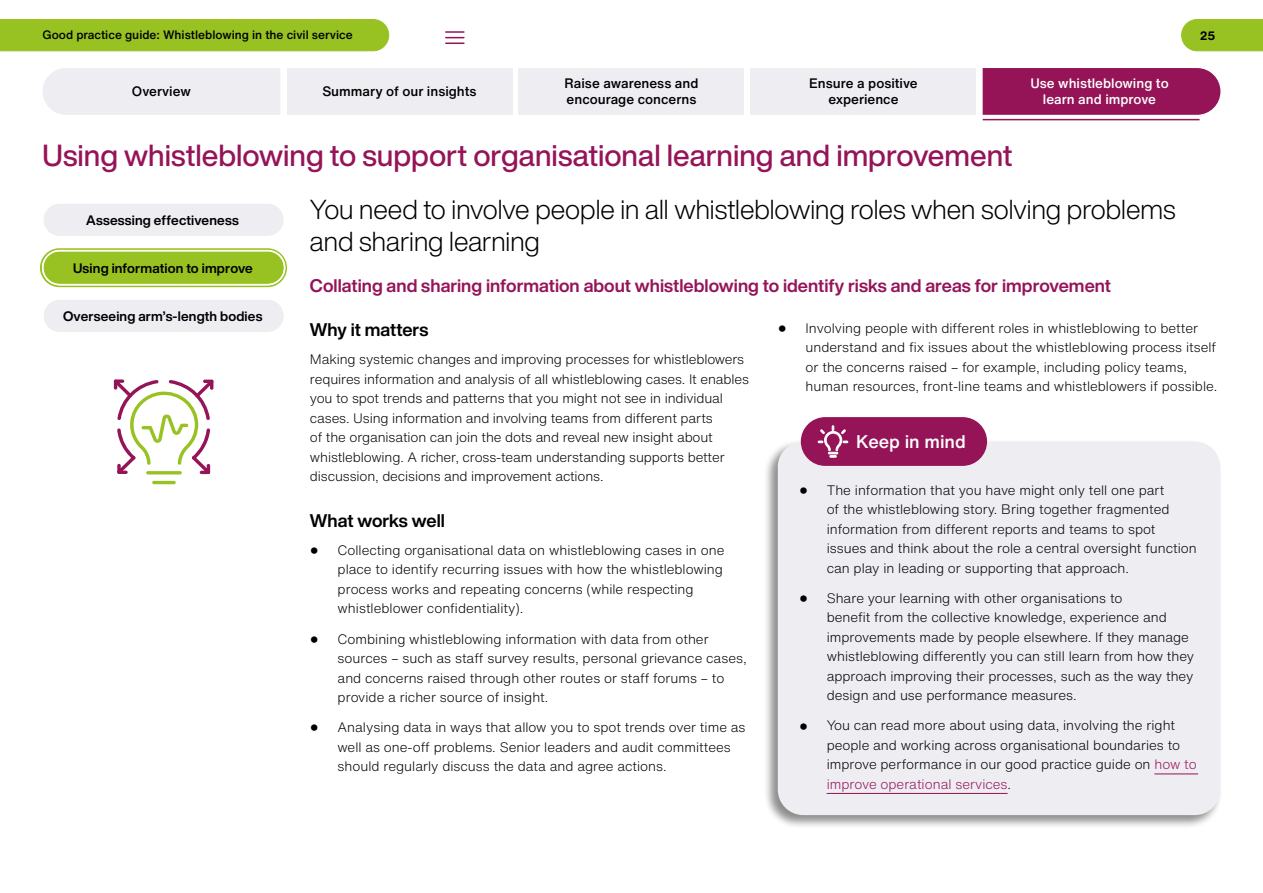
<style>
.page{position:relative;width:1263px;height:893px;background:#fff}
.page>*{position:absolute;margin:0;border:0;box-sizing:border-box;transform-origin:0 0}
.t1{font:500 30px "Helvetica Now Display";color:#951458}
.Insights_heading_2{font:300 27px/31.5px "Helvetica Now Display";color:#000}
.Insights_heading_3{font:700 18px "Helvetica Now Display";color:#951458}
.Insights_heading_3_black{font:700 18px "Helvetica Now Display";color:#000}
.Keep_in_mind{font:500 18px "Helvetica Now Text";color:#fff}
.Insights_body_text{font:300 13.5px/19.5px "Helvetica Now Text";color:#000}
.Insights_bullet{font:300 13.5px/19.5px "Helvetica Now Text";color:#000}
.t2{font:500 13.5px/16.5px "Helvetica Now Text";color:#000}
.t3{font:700 13.5px "Helvetica Now Display";letter-spacing:.01em;color:#000}
.t4{font:500 13.5px/16.5px "Helvetica Now Text";color:#fff;text-align:center}
.t5{font:500 12px "Helvetica Now Text";color:#000}
.t6{font:700 12px "Helvetica Now Text";color:#000}
.s1{font-family:"Helvetica Neue LT Std";font-size:18px}
.s2{color:#951458}
</style>
<div class="page">
<div style="left:287px;top:68px;width:225px;height:47px;background:#eeedf2"></div>
<div style="left:519px;top:68px;width:225px;height:47px;background:#eeedf2"></div>
<div style="left:751px;top:68px;width:225px;height:47px;background:#eeedf2"></div>
<div style="left:43px;top:68px;width:237px;height:47px;background:#eeedf2"></div>
<div style="left:983px;top:68px;width:237px;height:47px;background:#951458"></div>
<hr style="left:983px;top:119px;width:216px;height:1px;background:#951458">
<svg style="left:446px;top:31px;width:18px;height:13px"></svg>
<svg style="left:1181px;top:19px;width:82px;height:32px;background:#9cc42b"></svg>
<div style="left:0;top:19px;width:389px;height:32px;background:#98c222"></div>
<div style="left:43px;top:299px;width:242px;height:34px;background:#eeedf2;border-radius:17px"></div>
<div style="left:763px;top:439px;width:459px;height:390px;background:#000;opacity:.45"></div>
<div style="left:778px;top:441px;width:442px;height:374px;background:#eeedf2;border-radius:26px"></div>
<hr style="left:1154px;top:774px;width:44px;height:1px;background:#951458">
<hr style="left:827px;top:793px;width:180px;height:1px;background:#951458">
<div style="left:801px;top:417px;width:186px;height:49px;background:#951458;border-radius:24px"></div>
<svg style="left:818px;top:425px;width:30px;height:41px"></svg>
<svg style="left:40px;top:248px;width:247px;height:39px"></svg>
<div style="left:43px;top:251px;width:242px;height:34px;background:#98c222;border-radius:17px"></div>
<div style="left:43px;top:203px;width:241px;height:34px;background:#eeedf2;border-radius:17px"></div>
<hr style="left:152px;top:481px;width:24px;height:3px;background:#98c222;border-radius:2px">
<svg style="left:114px;top:379px;width:100px;height:95px"></svg>
<div style="left:42px;top:298px;width:243px;height:36px;border:2px solid #fff;border-radius:17px"></div>
<div style="left:42px;top:250px;width:243px;height:35px;border:2px solid #fff;border-radius:17px"></div>
<div style="left:42px;top:202px;width:243px;height:35px;border:2px solid #fff;border-radius:17px"></div>
<p class="t5" style="left:43px;top:26px;width:312px">Good practice guide: Whistleblowing in the civil service</p>
<p class="t6" style="left:1200px;top:27px;width:17px">25</p>
<p class="t2" style="left:132px;top:83px;width:60px">Overview</p>
<p class="t4" style="left:1030px;top:75px;width:140px">Use whistleblowing to learn and improve</p>
<p class="t2" style="left:322px;top:83px;width:156px">Summary of our insights</p>
<p class="t2" style="left:564px;top:75px;width:136px">Raise awareness and encourage concerns</p>
<p class="t2" style="left:809px;top:75px;width:110px;text-align:center">Ensure a positive experience</p>
<h1 class="t1" style="left:43px;top:135px;width:972px">Using whistleblowing to support organisational learning and improvement</h1>
<p class="t3" style="left:86px;top:210px;width:154px">Assessing effectiveness</p>
<p class="t3" style="left:73px;top:258px;width:181px">Using information to improve</p>
<p class="t3" style="left:63px;top:307px;width:201px">Overseeing arm’s-length bodies</p>
<p class="Insights_heading_2" style="left:310px;top:193px;width:867px">You need to involve people in all whistleblowing roles when solving problems and sharing learning</p>
<p class="Insights_heading_3" style="left:310px;top:273px;width:803px">Collating and sharing information about whistleblowing to identify risks and areas for improvement</p>
<p class="Insights_heading_3_black" style="left:310px;top:317px;width:120px">Why it matters</p>
<p class="Insights_body_text" style="left:310px;top:349px;width:440px">Making systemic changes and improving processes for whistleblowers requires information and analysis of all whistleblowing cases. It enables you to spot trends and patterns that you might not see in individual cases. Using information and involving teams from different parts<br>of the organisation can join the dots and reveal new insight about whistleblowing. A richer, cross-team understanding supports better discussion, decisions and improvement actions.</p>
<p class="Insights_heading_3_black" style="left:310px;top:508px;width:136px">What works well</p>
<p class="Insights_bullet" style="left:338px;top:540px;width:388px;text-indent:-28px"><span class="s1">•</span> Collecting organisational data on whistleblowing cases in one place to identify recurring issues with how the whistleblowing process works and repeating concerns (while respecting whistleblower confidentiality).</p>
<p class="Insights_bullet" style="left:338px;top:628px;width:411px;text-indent:-28px"><span class="s1">•</span> Combining whistleblowing information with data from other sources – such as staff survey results, personal grievance cases, and concerns raised through other routes or staff forums – to provide a richer source of insight.</p>
<p class="Insights_bullet" style="left:338px;top:717px;width:409px;text-indent:-28px"><span class="s1">•</span> Analysing data in ways that allow you to spot trends over time as well as one-off problems. Senior leaders and audit committees should regularly discuss the data and agree actions.</p>
<p class="Insights_bullet" style="left:806px;top:318px;width:413px;text-indent:-28px"><span class="s1">•</span> Involving people with different roles in whistleblowing to better understand and fix issues about the whistleblowing process itself or the concerns raised – for example, including policy teams, human resources, front-line teams and whistleblowers if possible.</p>
<p class="Keep_in_mind" style="left:856px;top:428px;width:111px">Keep in mind</p>
<p class="Insights_body_text" style="left:827px;top:480px;width:372px;text-indent:-28px"><span class="s1">•</span> The information that you have might only tell one part<br>of the whistleblowing story. Bring together fragmented information from different reports and teams to spot issues and think about the role a central oversight function can play in leading or supporting that approach.</p>
<p class="Insights_body_text" style="left:827px;top:588px;width:369px;text-indent:-28px"><span class="s1">•</span> Share your learning with other organisations to<br>benefit from the collective knowledge, experience and improvements made by people elsewhere. If they manage whistleblowing differently you can still learn from how they approach improving their processes, such as the way they design and use performance measures.</p>
<p class="Insights_body_text" style="left:827px;top:715px;width:372px;text-indent:-28px"><span class="s1">•</span> You can read more about using data, involving the right people and working across organisational boundaries to improve performance in our good practice guide on <span class="s2">how to improve operational services</span>.</p>
</div>
